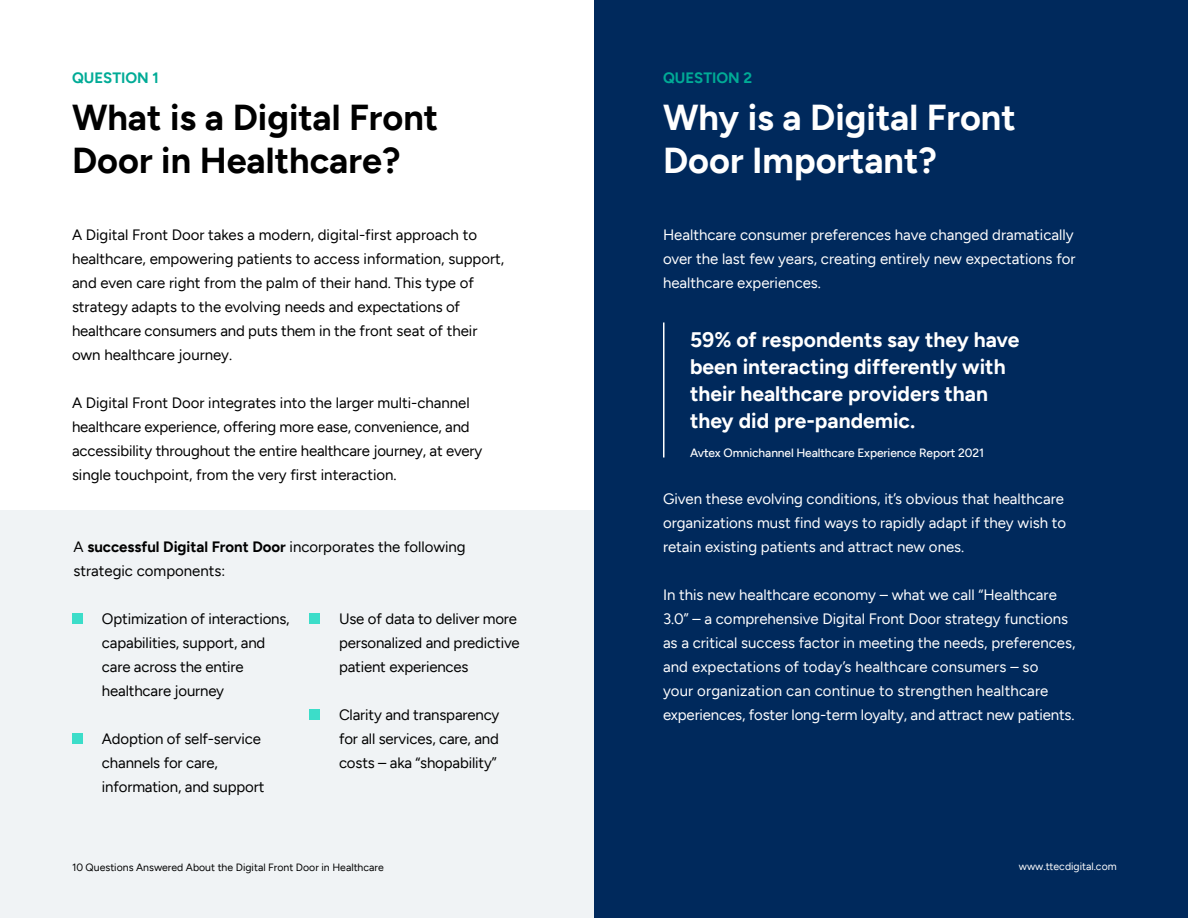
<style>
.page{position:relative;width:1188px;height:918px;background:#fff}
.page>*{position:absolute;margin:0;border:0;box-sizing:border-box;transform-origin:0 0}
.t1{font:700 36px/43.2px "Figtree";color:#000}
.t2{font:700 36px/43.2px "Figtree";color:#fff}
.t3{font:700 21px/27px "Figtree";color:#fff}
.t4{font:15px/24px "Figtree";letter-spacing:-.01em;color:#000}
.t5{font:15px/24px "Figtree";color:#fff}
.t6{font:700 15px "Figtree";color:#00ab96}
.t7{font:500 12px "Figtree";letter-spacing:-.01em;color:#fff}
.t8{font:10.5px "Figtree";color:#000}
.t9{font:10.5px "Figtree";color:#fff}
.s1{font-weight:700}
</style>
<div class="page">
<div style="left:594px;top:0;width:594px;height:918px;background:#00295c"></div>
<div style="left:0;top:510px;width:594px;height:408px;background:#f0f3f5"></div>
<div style="left:72px;top:614px;width:10px;height:10px;background:#3cddc9"></div>
<div style="left:309px;top:614px;width:11px;height:10px;background:#3cddc9"></div>
<div style="left:72px;top:734px;width:10px;height:10px;background:#3cddc9"></div>
<div style="left:309px;top:710px;width:11px;height:10px;background:#3cddc9"></div>
<hr style="left:663px;top:322px;width:1px;height:136px;background:#fff">
<p class="t6" style="left:72px;top:69px;width:88px">QUESTION 1</p>
<p class="t6" style="left:663px;top:69px;width:91px">QUESTION 2</p>
<h1 class="t1" style="left:72px;top:95px;width:368px">What is a Digital Front<br>Door in Healthcare?</h1>
<h1 class="t2" style="left:663px;top:95px;width:354px">Why is a Digital Front<br>Door Important?</h1>
<p class="t4" style="left:72px;top:223px;width:434px">A Digital Front Door takes a modern, digital-first approach to healthcare, empowering patients to access information, support, and even care right from the palm of their hand. This type of strategy adapts to the evolving needs and expectations of healthcare consumers and puts them in the front seat of their own healthcare journey.</p>
<p class="t4" style="left:72px;top:391px;width:412px">A Digital Front Door integrates into the larger multi-channel healthcare experience, offering more ease, convenience, and accessibility throughout the entire healthcare journey, at every single touchpoint, from the very first interaction.</p>
<p class="t4" style="left:74px;top:535px;width:394px">A <span class="s1">successful Digital Front Door</span> incorporates the following strategic components:</p>
<p class="t4" style="left:102px;top:607px;width:189px">Optimization of interactions, capabilities, support, and care across the entire healthcare journey</p>
<p class="t4" style="left:102px;top:727px;width:164px">Adoption of self-service channels for care, information, and support</p>
<p class="t4" style="left:339px;top:607px;width:182px">Use of data to deliver more personalized and predictive patient experiences</p>
<p class="t4" style="left:339px;top:703px;width:162px;text-align:justify">Clarity and transparency for all services, care, and costs – aka “shopability”</p>
<p class="t5" style="left:663px;top:223px;width:414px">Healthcare consumer preferences have changed dramatically over the last few years, creating entirely new expectations for healthcare experiences.</p>
<h2 class="t3" style="left:690px;top:325px;width:331px">59% of respondents say they have been interacting differently with their healthcare providers than they did pre-pandemic.</h2>
<p class="t7" style="left:690px;top:445px;width:296px">Avtex Omnichannel Healthcare Experience Report 2021</p>
<p class="t5" style="left:663px;top:487px;width:405px">Given these evolving conditions, it’s obvious that healthcare organizations must find ways to rapidly adapt if they wish to retain existing patients and attract new ones.</p>
<p class="t5" style="left:663px;top:583px;width:414px">In this new healthcare economy – what we call “Healthcare 3.0” – a comprehensive Digital Front Door strategy functions as a critical success factor in meeting the needs, preferences, and expectations of today’s healthcare consumers – so<br>your organization can continue to strengthen healthcare experiences, foster long-term loyalty, and attract new patients.</p>
<p class="t8" style="left:72px;top:861px;width:313px">10 Questions Answered About the Digital Front Door in Healthcare</p>
<p class="t9" style="left:1019px;top:860px;width:99px">www.ttecdigital.com</p>
</div>
